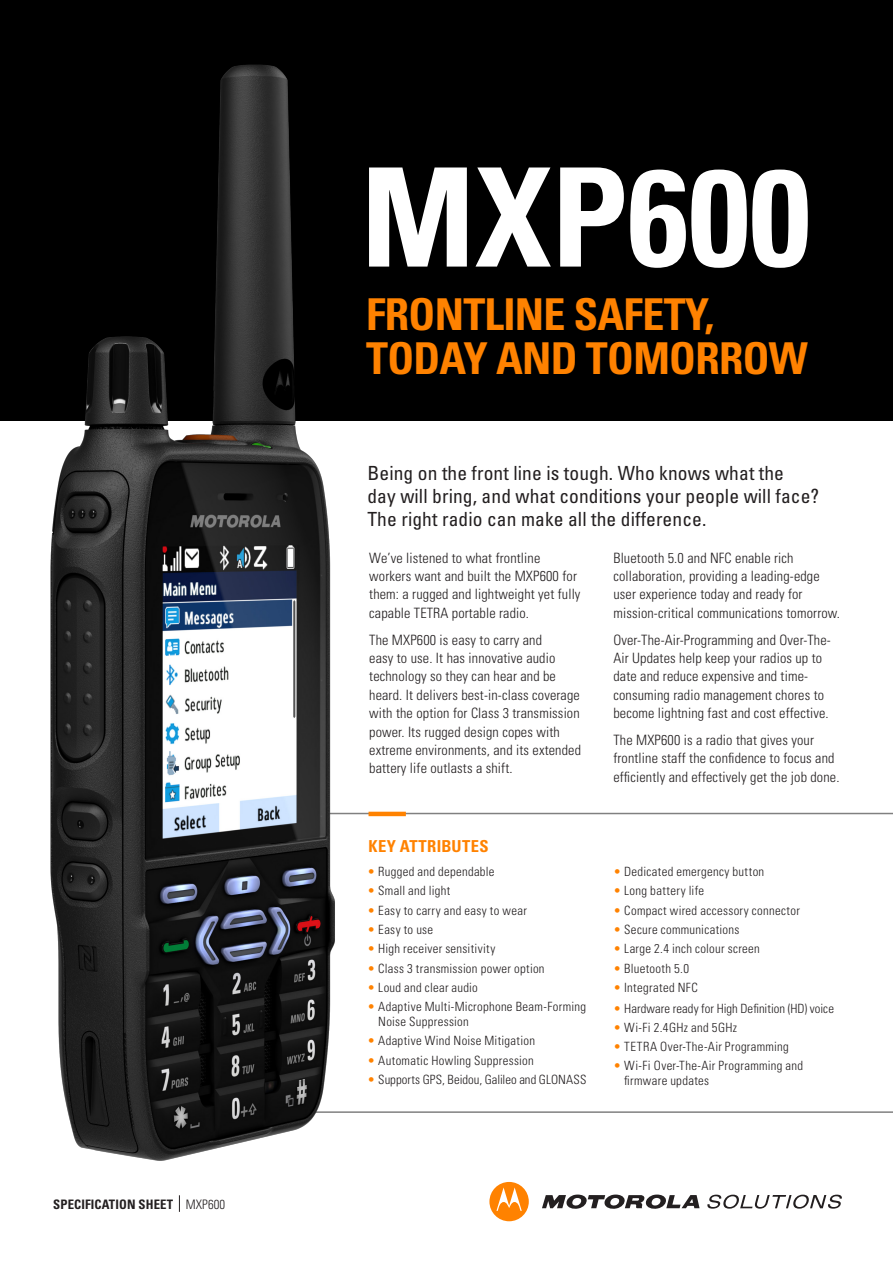
<style>
.page{position:relative;width:893px;height:1263px;background:#fff}
.page>*{position:absolute;margin:0;border:0;box-sizing:border-box;transform-origin:0 0}
.t1{font:700 condensed 137.25px "Univers LT Std";color:#fff}
.t2{font:700 condensed 43.95px/44px "Univers LT Std";letter-spacing:-.015em;color:#ff8200}
.t3{font:condensed 19.5px/23.2px "Univers LT Std";letter-spacing:.005em;color:#231f20}
.t4{font:700 condensed 16.5px "Univers LT Std";letter-spacing:.025em;color:#ff8200}
.t5{font:300 condensed 14.25px/18.3px "Univers LT Std";letter-spacing:.01em;color:#231f20}
.t6{font:700 condensed 13.05px "Univers LT Std";letter-spacing:.01em;color:#231f20}
.t7{font:300 condensed 12.75px/15px "Univers LT Std";letter-spacing:.025em;color:#231f20}
.t8{font:300 condensed 12.75px "Univers LT Std";letter-spacing:.005em;color:#231f20}
.t9{font:300 condensed 12.75px "Univers LT Std";color:#231f20}
.s1{font-weight:300}
.s2{color:#ff8200}
</style>
<div class="page">
<div style="left:0;top:0;width:893px;height:421px;background:#000"></div>
<svg style="left:489px;top:1182px;width:40px;height:39px"></svg>
<svg style="left:542px;top:1194px;width:158px;height:15px"></svg>
<svg style="left:707px;top:1194px;width:135px;height:15px"></svg>
<svg style="left:353px;top:813px;width:540px;height:300px"></svg>
<hr style="left:369px;top:812px;width:37px;height:4px;background:#ff8200">
<img style="left:50px;top:64px;width:303px;height:1148px">
<p class="t6" style="left:53px;top:1196px;width:173px">SPECIFICATION SHEET <span class="s1">MXP600</span></p>
<p class="t1" style="left:361px;top:134px;width:451px">MXP600</p>
<p class="t2" style="left:366px;top:292px;width:443px">FRONTLINE SAFETY,<br>TODAY AND TOMORROW</p>
<p class="t3" style="left:367px;top:461px;width:453px">Being on the front line is tough. Who knows what the<br>day will bring, and what conditions your people will face?<br>The right radio can make all the difference.</p>
<p class="t5" style="left:369px;top:548px;width:213px">We’ve listened to what frontline workers want and built the MXP600 for them: a rugged and lightweight yet fully capable TETRA portable radio.</p>
<p class="t5" style="left:369px;top:630px;width:213px">The MXP600 is easy to carry and<br>easy to use. It has innovative audio technology so they can hear and be heard. It delivers best-in-class coverage with the option for Class 3 transmission power. Its rugged design copes with extreme environments, and its extended battery life outlasts a shift.</p>
<p class="t4" style="left:369px;top:836px;width:121px">KEY ATTRIBUTES</p>
<p class="t7" style="left:367px;top:864px;width:128px"><span class="s2">•</span> Rugged and dependable</p>
<p class="t7" style="left:367px;top:883px;width:84px"><span class="s2">•</span> Small and light</p>
<p class="t7" style="left:367px;top:903px;width:161px"><span class="s2">•</span> Easy to carry and easy to wear</p>
<p class="t7" style="left:367px;top:922px;width:67px"><span class="s2">•</span> Easy to use</p>
<p class="t7" style="left:367px;top:941px;width:130px"><span class="s2">•</span> High receiver sensitivity</p>
<p class="t7" style="left:367px;top:960px;width:179px"><span class="s2">•</span> Class 3 transmission power option</p>
<p class="t7" style="left:367px;top:980px;width:112px"><span class="s2">•</span> Loud and clear audio</p>
<p class="t7" style="left:378px;top:999px;width:209px;text-indent:-11px"><span class="s2">•</span> Adaptive Multi-Microphone Beam-Forming<br>Noise Suppression</p>
<p class="t7" style="left:367px;top:1033px;width:169px"><span class="s2">•</span> Adaptive Wind Noise Mitigation</p>
<p class="t7" style="left:367px;top:1052px;width:168px"><span class="s2">•</span> Automatic Howling Suppression</p>
<p class="t9" style="left:367px;top:1071px;width:220px"><span class="s2">•</span> Supports GPS, Beidou, Galileo and GLONASS</p>
<p class="t5" style="left:613px;top:548px;width:228px">Bluetooth 5.0 and NFC enable rich collaboration, providing a leading-edge user experience today and ready for mission-critical communications tomorrow.</p>
<p class="t5" style="left:613px;top:630px;width:219px">Over-The-Air-Programming and Over-The-Air Updates help keep your radios up to date and reduce expensive and time&shy;consuming radio management chores to become lightning fast and cost effective.</p>
<p class="t5" style="left:613px;top:731px;width:228px">The MXP600 is a radio that gives your frontline staff the confidence to focus and efficiently and effectively get the job done.</p>
<p class="t7" style="left:613px;top:864px;width:152px"><span class="s2">•</span> Dedicated emergency button</p>
<p class="t7" style="left:613px;top:883px;width:92px"><span class="s2">•</span> Long battery life</p>
<p class="t7" style="left:613px;top:903px;width:188px"><span class="s2">•</span> Compact wired accessory connector</p>
<p class="t7" style="left:613px;top:922px;width:128px"><span class="s2">•</span> Secure communications</p>
<p class="t7" style="left:613px;top:941px;width:148px"><span class="s2">•</span> Large 2.4 inch colour screen</p>
<p class="t7" style="left:613px;top:960px;width:77px"><span class="s2">•</span> Bluetooth 5.0</p>
<p class="t7" style="left:613px;top:980px;width:86px"><span class="s2">•</span> Integrated NFC</p>
<p class="t8" style="left:613px;top:1000px;width:222px"><span class="s2">•</span> Hardware ready for High Definition (HD) voice</p>
<p class="t7" style="left:613px;top:1020px;width:125px"><span class="s2">•</span> Wi-Fi 2.4GHz and 5GHz</p>
<p class="t7" style="left:613px;top:1039px;width:177px"><span class="s2">•</span> TETRA Over-The-Air Programming</p>
<p class="t7" style="left:624px;top:1058px;width:180px;text-indent:-11px"><span class="s2">•</span> Wi-Fi Over-The-Air Programming and firmware updates</p>
</div>
